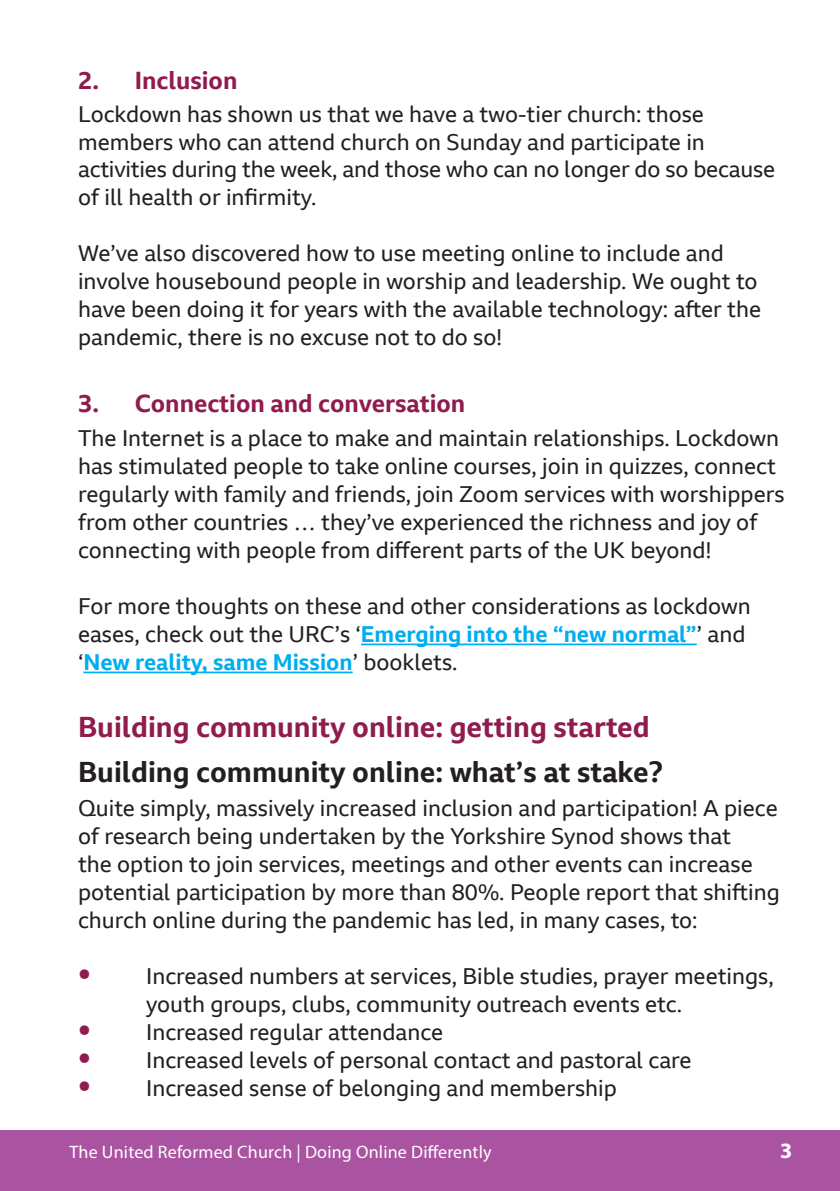
<style>
.page{position:relative;width:840px;height:1191px;background:#fff}
.page>*{position:absolute;margin:0;border:0;box-sizing:border-box;transform-origin:0 0}
.t1{font:700 28px "BBC Reith Sans";color:#901b4f}
.t2{font:700 28px "BBC Reith Sans";color:#231f20}
.t3{font:700 24px "BBC Reith Sans";color:#901b4f}
.t4{font:22px/28px "BBC Reith Sans";color:#231f20}
.t5{font:700 22px "Myriad Pro";color:#fff}
.t6{font:18px "Myriad Pro";letter-spacing:.01em;color:#fff}
.s1{font-weight:700;color:#00aeef}
.s2{font-size:36px;color:#901b4f}
</style>
<div class="page">
<div style="left:1px;top:1130px;width:838px;height:61px;background:#aa54a1"></div>
<hr style="left:0;top:1130px;width:1px;height:61px;background:#aa54a1">
<hr style="left:361px;top:643px;width:335px;height:2px;background:#00aeef">
<hr style="left:83px;top:671px;width:269px;height:2px;background:#00aeef">
<p class="t3" style="left:78px;top:65px;width:161px">2. Inclusion</p>
<p class="t4" style="left:78px;top:100px;width:698px">Lockdown has shown us that we have a two-tier church: those members who can attend church on Sunday and participate in activities during the week, and those who can no longer do so because of ill health or infirmity.</p>
<p class="t4" style="left:78px;top:239px;width:684px">We’ve also discovered how to use meeting online to include and involve housebound people in worship and leadership. We ought to have been doing it for years with the available technology: after the pandemic, there is no excuse not to do so!</p>
<p class="t3" style="left:78px;top:388px;width:388px">3. Connection and conversation</p>
<p class="t4" style="left:78px;top:424px;width:707px">The Internet is a place to make and maintain relationships. Lockdown has stimulated people to take online courses, join in quizzes, connect regularly with family and friends, join Zoom services with worshippers from other countries … they’ve experienced the richness and joy of connecting with people from different parts of the UK beyond!</p>
<p class="t4" style="left:78px;top:592px;width:674px">For more thoughts on these and other considerations as lockdown eases, check out the URC’s ‘<span class="s1">Emerging into the “new normal”</span>’ and ‘<span class="s1">New reality, same Mission</span>’ booklets.</p>
<p class="t1" style="left:78px;top:709px;width:573px">Building community online: getting started</p>
<p class="t2" style="left:78px;top:754px;width:586px">Building community online: what’s at stake?</p>
<p class="t4" style="left:78px;top:794px;width:703px">Quite simply, massively increased inclusion and participation! A piece of research being undertaken by the Yorkshire Synod shows that<br>the option to join services, meetings and other events can increase potential participation by more than 80%. People report that shifting church online during the pandemic has led, in many cases, to:</p>
<p class="t4" style="left:146px;top:962px;width:629px;text-indent:-68px"><span class="s2">•</span> Increased numbers at services, Bible studies, prayer meetings, youth groups, clubs, community outreach events etc.</p>
<p class="t4" style="left:78px;top:1018px;width:366px"><span class="s2">•</span> Increased regular attendance</p>
<p class="t4" style="left:78px;top:1046px;width:614px"><span class="s2">•</span> Increased levels of personal contact and pastoral care</p>
<p class="t4" style="left:78px;top:1074px;width:540px"><span class="s2">•</span> Increased sense of belonging and membership</p>
<p class="t6" style="left:69px;top:1140px;width:423px">The United Reformed Church | Doing Online Differently</p>
<p class="t5" style="left:779px;top:1136px;width:14px">3</p>
</div>
